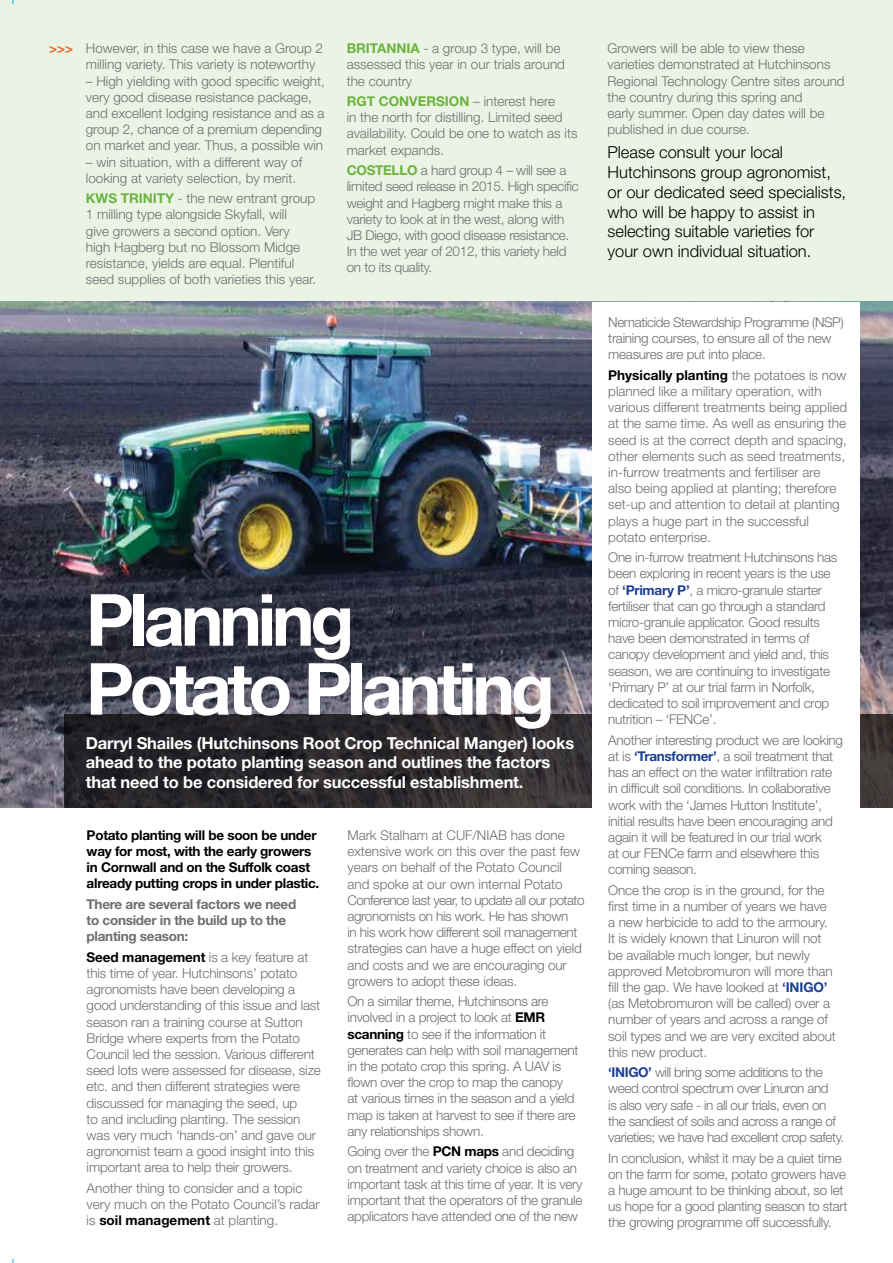
<style>
.page{position:relative;width:893px;height:1263px;background:#fff}
.page>*{position:absolute;margin:0;border:0;box-sizing:border-box;transform-origin:0 0}
.t1{font:700 72px/69px "Helvetica Neue";letter-spacing:-.06em;color:#fff}
.t2{font:300 16.5px/19.8px "Helvetica Neue";color:#000}
.t3{font:700 16.5px/19.8px "Helvetica Neue";letter-spacing:-.01em;color:#fff}
.t4{font:300 13.5px/16.2px "Helvetica Neue";letter-spacing:-.01em;color:#6d6e71}
.t5{font:300 13.5px/16.2px "Helvetica Neue";letter-spacing:-.03em;color:#6d6e71}
.t6{font:700 13.5px/16.2px "Helvetica Neue";letter-spacing:-.02em;color:#000}
.t7{font:700 13.5px/16.2px "Helvetica Neue";letter-spacing:-.02em;color:#6d6e71}
.t8{font:700 13.5px "Helvetica Neue";color:#ef6924}
.s1{font-weight:700;color:#6cb33f}
.s2{font-weight:700;color:#000}
.s3{font-weight:700;color:#1c3e94}
</style>
<div class="page">
<div style="left:0;top:0;width:893px;height:302px;background:#ebf3e5"></div>
<img style="left:0;top:302px;width:893px;height:506px">
<svg style="left:65px;top:714px;width:828px;height:94px;background:#2c292c"></svg>
<div style="left:592px;top:302px;width:268px;height:560px;background:#fff"></div>
<p class="t8" style="left:49px;top:40px;width:26px">&gt;&gt;&gt;</p>
<p class="t4" style="left:86px;top:40px;width:239px">However, in this case we have a Group 2 milling variety. This variety is noteworthy</p>
<p class="t4" style="left:86px;top:72px;width:241px">– High yielding with good specific weight, very good disease resistance package, and excellent lodging resistance and as a group 2, chance of a premium depending on market and year. Thus, a possible win</p>
<p class="t4" style="left:86px;top:153px;width:218px">– win situation, with a different way of looking at variety selection, by merit.</p>
<p class="t4" style="left:86px;top:190px;width:232px"><span class="s1">KWS TRINITY</span> - the new entrant group 1 milling type alongside Skyfall, will<br>give growers a second option. Very high Hagberg but no Blossom Midge resistance, yields are equal. Plentiful seed supplies of both varieties this year.</p>
<p class="t4" style="left:347px;top:40px;width:220px"><span class="s1">BRITANNIA</span> - a group 3 type, will be assessed this year in our trials around the country</p>
<p class="t4" style="left:347px;top:93px;width:232px"><span class="s1">RGT CONVERSION</span> – interest here<br>in the north for distilling. Limited seed availability. Could be one to watch as its market expands.</p>
<p class="t4" style="left:347px;top:162px;width:234px"><span class="s1">COSTELLO</span> a hard group 4 – will see a limited seed release in 2015. High specific weight and Hagberg might make this a variety to look at in the west, along with JB Diego, with good disease resistance.<br>In the wet year of 2012, this variety held on to its quality.</p>
<h1 class="t1" style="left:86px;top:584px;width:470px">Planning<br>Potato Planting</h1>
<p class="t3" style="left:86px;top:732px;width:490px">Darryl Shailes (Hutchinsons Root Crop Technical Manger) looks ahead to the potato planting season and outlines the factors that need to be considered for successful establishment.</p>
<p class="t6" style="left:87px;top:826px;width:234px">Potato planting will be soon be under way for most, with the early growers in Cornwall and on the Suffolk coast already putting crops in under plastic.</p>
<p class="t7" style="left:87px;top:896px;width:211px">There are several factors we need to consider in the build up to the planting season:</p>
<p class="t4" style="left:87px;top:948px;width:236px"><span class="s2">Seed management</span> is a key feature at this time of year. Hutchinsons’ potato agronomists have been developing a good understanding of this issue and last season ran a training course at Sutton Bridge where experts from the Potato Council led the session. Various different seed lots were assessed for disease, size etc. and then different strategies were discussed for managing the seed, up<br>to and including planting. The session was very much ‘hands-on’ and gave our agronomist team a good insight into this important area to help their growers.</p>
<p class="t4" style="left:87px;top:1179px;width:235px">Another thing to consider and a topic very much on the Potato Council’s radar is <span class="s2">soil management</span> at planting.</p>
<p class="t4" style="left:347px;top:827px;width:239px">Mark Stalham at CUF/NIAB has done extensive work on this over the past few years on behalf of the Potato Council and spoke at our own internal Potato Conference last year, to update all our potato agronomists on his work. He has shown<br>in his work how different soil management strategies can have a huge effect on yield and costs and we are encouraging our growers to adopt these ideas.</p>
<p class="t4" style="left:347px;top:993px;width:233px">On a similar theme, Hutchinsons are involved in a project to look at <span class="s2">EMR scanning</span> to see if the information it generates can help with soil management in the potato crop this spring. A UAV is flown over the crop to map the canopy<br>at various times in the season and a yield map is taken at harvest to see if there are any relationships shown.</p>
<p class="t4" style="left:347px;top:1143px;width:236px">Going over the <span class="s2">PCN maps</span> and deciding on treatment and variety choice is also an important task at this time of year. It is very important that the operators of the granule applicators have attended one of the new</p>
<p class="t4" style="left:607px;top:40px;width:239px">Growers will be able to view these varieties demonstrated at Hutchinsons Regional Technology Centre sites around the country during this spring and<br>early summer. Open day dates will be published in due course.</p>
<p class="t2" style="left:607px;top:142px;width:240px">Please consult your local<br>Hutchinsons group agronomist, or our dedicated seed specialists, who will be happy to assist in selecting suitable varieties for your own individual situation.</p>
<p class="t4" style="left:608px;top:314px;width:237px">Nematicide Stewardship Programme (NSP) training courses, to ensure all of the new measures are put into place.</p>
<p class="t4" style="left:608px;top:367px;width:240px"><span class="s2">Physically planting</span> the potatoes is now planned like a military operation, with various different treatments being applied at the same time. As well as ensuring the seed is at the correct depth and spacing, other elements such as seed treatments, in-furrow treatments and fertiliser are also being applied at planting; therefore set-up and attention to detail at planting plays a huge part in the successful potato enterprise.</p>
<p class="t4" style="left:608px;top:549px;width:231px">One in-furrow treatment Hutchinsons has been exploring in recent years is the use of <span class="s3">‘Primary P’</span>, a micro-granule starter fertiliser that can go through a standard micro-granule applicator. Good results have been demonstrated in terms of canopy development and yield and, this season, we are continuing to investigate ‘Primary P’ at our trial farm in Norfolk, dedicated to soil improvement and crop nutrition – ‘FENCe’.</p>
<p class="t4" style="left:608px;top:731px;width:236px">Another interesting product we are looking at is <span class="s3">‘Transformer’</span>, a soil treatment that has an effect on the water infiltration rate in difficult soil conditions. In collaborative work with the ‘James Hutton Institute’, initial results have been encouraging and again it will be featured in our trial work<br>at our FENCe farm and elsewhere this coming season.</p>
<p class="t4" style="left:608px;top:882px;width:229px">Once the crop is in the ground, for the first time in a number of years we have a new herbicide to add to the armoury.<br>It is widely known that Linuron will not be available much longer, but newly approved Metobromuron will more than fill the gap. We have looked at <span class="s3">‘INIGO’ </span>(as Metobromuron will be called) over a number of years and across a range of soil types and we are very excited about this new product.</p>
<p class="t5" style="left:608px;top:1064px;width:237px"><span class="s3">‘INIGO’</span> will bring some additions to the weed control spectrum over Linuron and<br>is also very safe - in all our trials, even on the sandiest of soils and across a range of varieties; we have had excellent crop safety.</p>
<p class="t4" style="left:608px;top:1149px;width:241px">In conclusion, whilst it may be a quiet time on the farm for some, potato growers have a huge amount to be thinking about, so let us hope for a good planting season to start the growing programme off successfully.</p>
</div>
